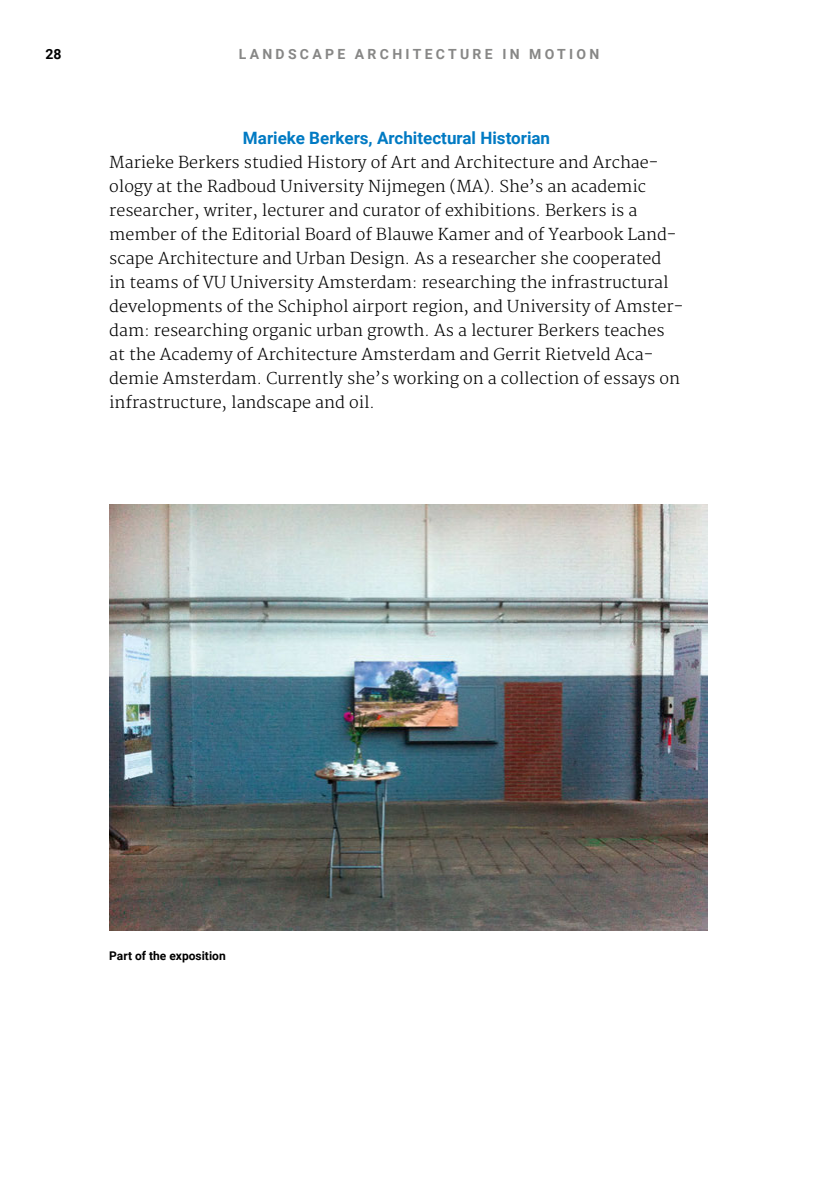
<style>
.page{position:relative;width:840px;height:1191px;background:#fff}
.page>*{position:absolute;margin:0;border:0;box-sizing:border-box;transform-origin:0 0}
.t1{font:700 17px "Roboto";color:#007ac3}
.t2{font:300 16px/24px "Merriweather";color:#000}
.t3{font:700 14px "Roboto";letter-spacing:.235em;color:#878786}
.t4{font:700 14px "Roboto";color:#000}
.t5{font:700 12px "Roboto";color:#000}
</style>
<div class="page">
<img style="left:109px;top:504px;width:598px;height:426px">
<p class="t4" style="left:45px;top:44px;width:18px">28</p>
<p class="t3" style="left:238px;top:44px;width:362px">LANDSCAPE ARCHITECTURE IN MOTION</p>
<p class="t1" style="left:243px;top:126px;width:308px">Marieke Berkers, Architectural Historian</p>
<p class="t2" style="left:109px;top:151px;width:575px">Marieke Berkers studied History of Art and Architecture and Archae&shy;ology at the Radboud University Nijmegen (MA). She’s an academic researcher, writer, lecturer and curator of exhibitions. Berkers is a member of the Editorial Board of Blauwe Kamer and of Yearbook Land&shy;scape Architecture and Urban Design. As a researcher she cooperated<br>in teams of VU University Amsterdam: researching the infrastructural developments of the Schiphol airport region, and University of Amster&shy;dam: researching organic urban growth. As a lecturer Berkers teaches at the Academy of Architecture Amsterdam and Gerrit Rietveld Aca&shy;demie Amsterdam. Currently she’s working on a collection of essays on infrastructure, landscape and oil.</p>
<p class="t5" style="left:109px;top:947px;width:118px">Part of the exposition</p>
</div>
